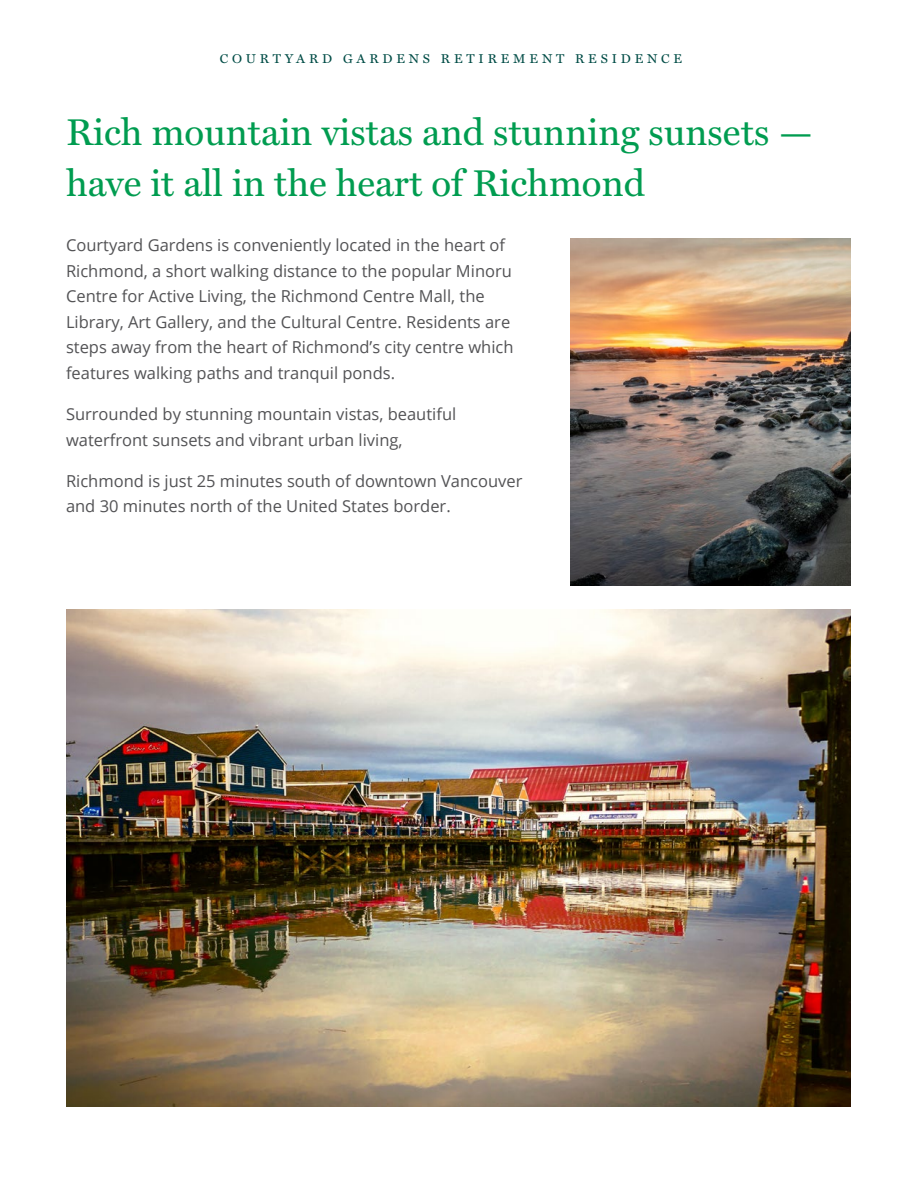
<style>
.page{position:relative;width:918px;height:1188px;background:#fff}
.page>*{position:absolute;margin:0;border:0;box-sizing:border-box;transform-origin:0 0}
._2-Section_Headline{font:37.5px/51px "Miller Text";color:#009c50}
._1-Body_Copy{font:16.5px/25.5px "Open Sans";color:#535355}
._1-Body_Copy-2{font:12.9px "Miller Text";letter-spacing:.3em;color:#004c46}
</style>
<div class="page">
<img style="left:66px;top:609px;width:784px;height:498px">
<img style="left:570px;top:239px;width:280px;height:346px">
<p class="_1-Body_Copy-2" style="left:220px;top:51px;width:258px">Co urt yar d Gar dens Retir</p>
<p class="_1-Body_Copy-2" style="left:501px;top:51px;width:183px">ement Resi denc e</p>
<p class="_2-Section_Headline" style="left:66px;top:107px;width:749px">Rich mountain vistas and stunning sunsets — have it all in the heart of Richmond</p>
<p class="_1-Body_Copy" style="left:66px;top:232px;width:449px">Courtyard Gardens is conveniently located in the heart of Richmond, a short walking distance to the popular Minoru Centre for Active Living, the Richmond Centre Mall, the Library, Art Gallery, and the Cultural Centre. Residents are steps away from the heart of Richmond’s city centre which features walking paths and tranquil ponds.</p>
<p class="_1-Body_Copy" style="left:66px;top:401px;width:392px">Surrounded by stunning mountain vistas, beautiful waterfront sunsets and vibrant urban living,</p>
<p class="_1-Body_Copy" style="left:66px;top:468px;width:458px">Richmond is just 25 minutes south of downtown Vancouver and 30 minutes north of the United States border.</p>
</div>
